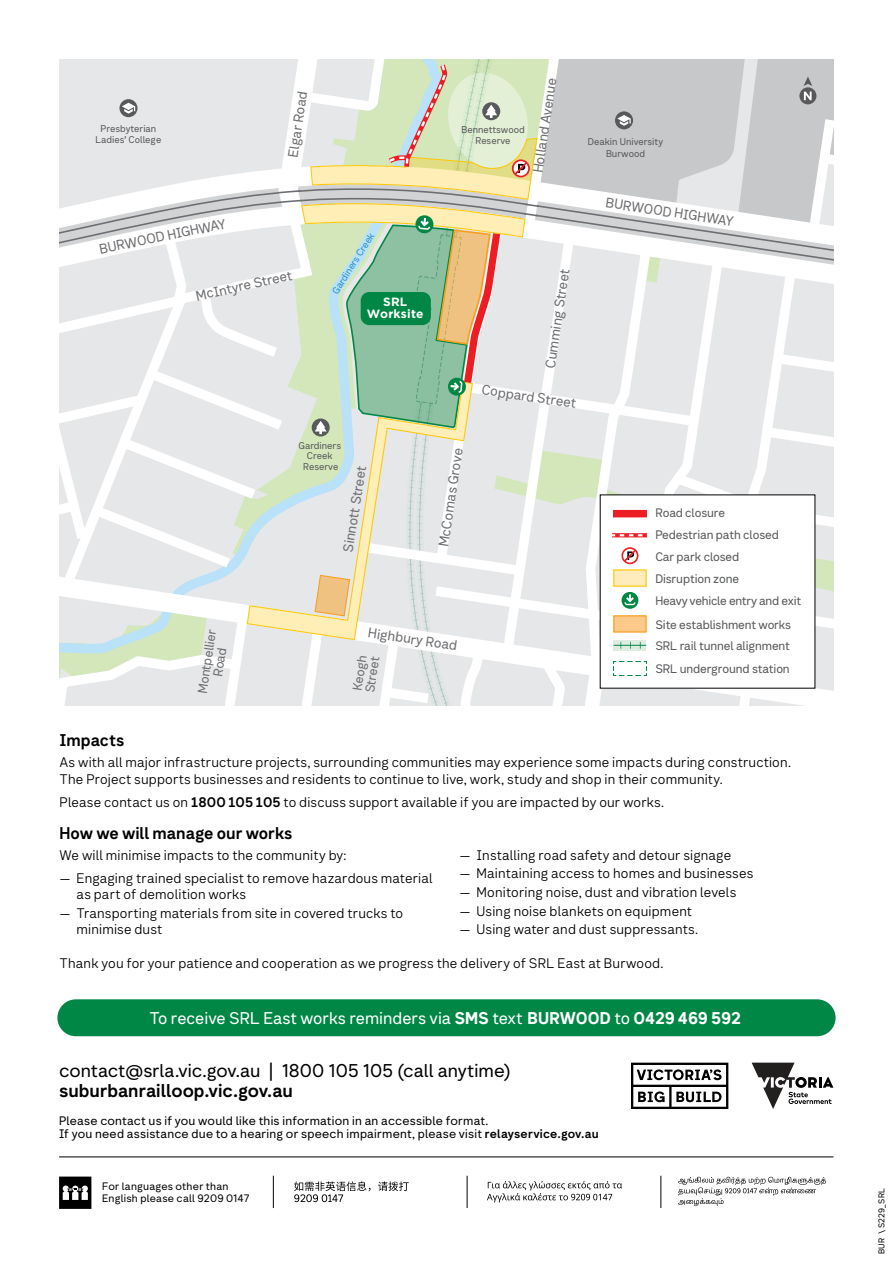
<style>
.page{position:relative;width:893px;height:1263px;background:#fff}
.page>*{position:absolute;margin:0;border:0;box-sizing:border-box;transform-origin:0 0}
.t1{font:18px/19.5px "Network Geo";color:#000}
.t2{font:16.5px "Network Sans";color:#fff}
.t3{font:700 16.5px "Network Sans";color:#000}
.Body_Copy{font:300 13.5px/16.5px "Network Sans";letter-spacing:.01em;color:#000}
.t4{font:13.5px "Network Sans";color:#6d6e71}
.t5{font:12.75px/12.6px "Network Sans";color:#6d6e71;text-align:center}
.t6{font:12px "Network Sans";letter-spacing:-.01em;color:#58595b}
.t7{font:12px/13.5px "Network Geo";letter-spacing:.02em;color:#000}
.CTA_H1{font:700 12px/12px "Gotham";letter-spacing:.015em;color:#fff;text-align:center}
.t8{font:10.5px/12px "Network Geo";letter-spacing:.02em;color:#000}
.t9{font:9.6px/11.1px "Network Sans";color:#58595b;text-align:center}
.t10{font:9.6px "Network Sans";color:#007dc5}
.t11{font:8.25px "Network Geo";letter-spacing:.04em;color:#000}
.s1{font-weight:700}
.s2{font-weight:800}
</style>
<div class="page">
<div style="left:57px;top:999px;width:779px;height:37px;background:#008745;border-radius:18px"></div>
<hr style="left:59px;top:1156px;width:774px;height:1px;background:#000">
<svg style="left:631px;top:1063px;width:97px;height:46px"></svg>
<svg style="left:752px;top:1063px;width:81px;height:46px"></svg>
<hr style="left:273px;top:1176px;width:1px;height:32px;background:#000">
<hr style="left:467px;top:1176px;width:1px;height:32px;background:#000">
<hr style="left:660px;top:1176px;width:1px;height:32px;background:#000">
<svg style="left:487px;top:1181px;width:135px;height:21px"></svg>
<svg style="left:678px;top:1177px;width:148px;height:29px"></svg>
<svg style="left:60px;top:1176px;width:31px;height:32px"></svg>
<svg style="left:294px;top:1181px;width:115px;height:21px"></svg>
<svg style="left:60px;top:60px;width:773px;height:646px"></svg>
<div style="left:361px;top:292px;width:70px;height:33px;background:#008745;border-radius:9px"></div>
<p class="t9" style="left:96px;top:123px;width:67px">Presbyterian<br>Ladies' College</p>
<p class="t4" style="left:284px;top:156px;width:68px;rotate:-81deg">Elgar Road</p>
<p class="t4" style="left:98px;top:240px;width:129px;rotate:-11deg">BURW OOD HIGHW AY</p>
<p class="t4" style="left:194px;top:287px;width:100px;rotate:-12deg">McIntyre Street</p>
<p class="t10" style="left:329px;top:290px;width:72px;rotate:-58deg">Gardiners Creek</p>
<p class="CTA_H1" style="left:367px;top:296px;width:58px">SRL<br>Worksite</p>
<p class="t9" style="left:461px;top:124px;width:65px">Bennettswood<br>Reserve</p>
<p class="t4" style="left:529px;top:171px;width:97px;rotate:-81deg">Holland Avenue</p>
<p class="t9" style="left:588px;top:137px;width:77px">Deakin University<br>Burwood</p>
<p class="t4" style="left:607px;top:193px;width:129px;rotate:9deg">BURW OOD HIGHW AY</p>
<p class="t4" style="left:541px;top:367px;width:102px;rotate:-81deg">Cumming Street</p>
<p class="t4" style="left:483px;top:380px;width:97px;rotate:9deg">Coppard Street</p>
<p class="t9" style="left:299px;top:441px;width:44px;line-height:10.4px">Gardiners<br>Creek<br>Reserve</p>
<p class="t4" style="left:339px;top:551px;width:89px;rotate:-81deg">Sinnott Street</p>
<p class="t4" style="left:434px;top:545px;width:101px;rotate:-81deg">McComas Grove</p>
<p class="t5" style="left:197px;top:693px;width:66px;rotate:-82deg">Montpellier<br>Road</p>
<p class="t4" style="left:370px;top:623px;width:91px;rotate:9deg">Highbury Road</p>
<p class="t5" style="left:351px;top:690px;width:38px;text-align:left;rotate:-82deg">Keogh<br>Street</p>
<p class="t6" style="left:655px;top:505px;width:71px">Road closure</p>
<p class="t6" style="left:655px;top:527px;width:125px">Pedestrian path closed</p>
<p class="t6" style="left:655px;top:548px;width:85px">Car park closed</p>
<p class="t6" style="left:655px;top:571px;width:85px">Disruption zone</p>
<p class="t6" style="left:655px;top:593px;width:147px">Heavy vehicle entry and exit</p>
<p class="t6" style="left:655px;top:617px;width:137px">Site establishment works</p>
<p class="t6" style="left:655px;top:638px;width:136px">SRL rail tunnel alignment</p>
<p class="t6" style="left:655px;top:661px;width:136px">SRL underground station</p>
<h4 class="t3" style="left:60px;top:730px;width:66px">Impacts</h4>
<p class="Body_Copy" style="left:60px;top:754px;width:733px">As with all major infrastructure projects, surrounding communities may experience some impacts during construction.<br>The Project supports businesses and residents to continue to live, work, study and shop in their community.</p>
<p class="Body_Copy" style="left:60px;top:794px;width:606px">Please contact us on <span class="s1">1800 105 105</span> to discuss support available if you are impacted by our works.</p>
<h4 class="t3" style="left:60px;top:822px;width:234px">How we will manage our works</h4>
<p class="Body_Copy" style="left:60px;top:847px;width:289px">We will minimise impacts to the community by:</p>
<p class="Body_Copy" style="left:77px;top:870px;width:358px;text-indent:-17px">— Engaging trained specialist to remove hazardous material as part of demolition works</p>
<p class="Body_Copy" style="left:77px;top:905px;width:328px;text-indent:-17px">— Transporting materials from site in covered trucks to minimise dust</p>
<p class="Body_Copy" style="left:460px;top:847px;width:273px">— Installing road safety and detour signage</p>
<p class="Body_Copy" style="left:460px;top:865px;width:295px">— Maintaining access to homes and businesses</p>
<p class="Body_Copy" style="left:460px;top:884px;width:278px">— Monitoring noise, dust and vibration levels</p>
<p class="Body_Copy" style="left:460px;top:903px;width:234px">— Using noise blankets on equipment</p>
<p class="Body_Copy" style="left:460px;top:921px;width:240px">— Using water and dust suppressants.</p>
<p class="Body_Copy" style="left:60px;top:955px;width:605px">Thank you for your patience and cooperation as we progress the delivery of SRL East at Burwood.</p>
<h4 class="t2" style="left:149px;top:1008px;width:593px">To receive SRL East works reminders via <span class="s2">SMS</span> text <span class="s2">BURWOOD</span> to <span class="s2">0429 469 592</span></h4>
<p class="t1" style="left:59px;top:1062px;width:453px">contact@srla.vic.gov.au | 1800 105 105 (call anytime) <span class="s1">suburbanrailloop.vic.gov.au</span></p>
<p class="t7" style="left:59px;top:1114px;width:541px">Please contact us if you would like this information in an accessible format.<br>If you need assistance due to a hearing or speech impairment, please visit <span class="s1">relayservice.gov.au</span></p>
<p class="t8" style="left:102px;top:1181px;width:149px">For languages other than<br>English please call 9209 0147</p>
<p class="t11" style="left:876px;top:1254px;width:68px;rotate:-90deg">BUR \ S229_SRL</p>
<p class="t11" style="left:876px;top:1259px;width:71px;rotate:-90deg">BUR \ 0000_SRL</p>
</div>
